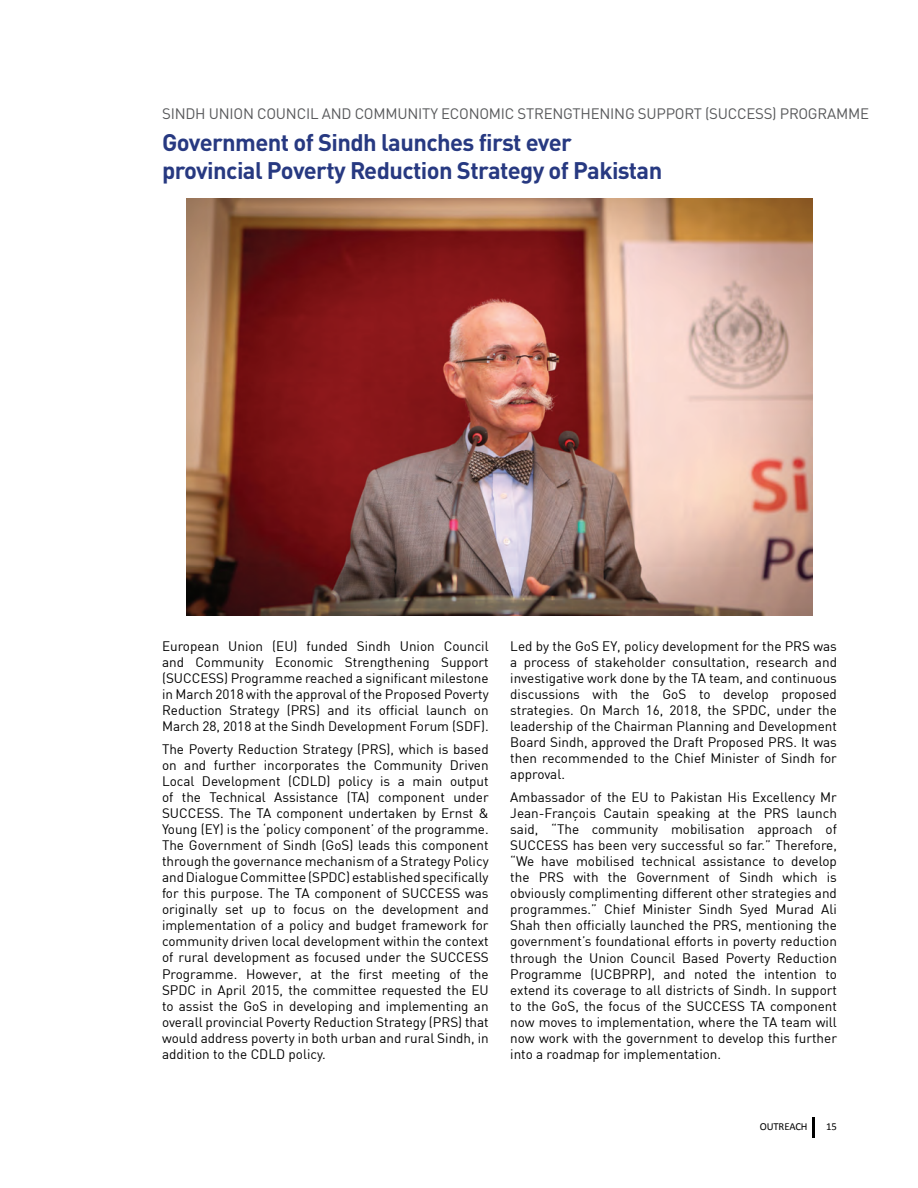
<style>
.page{position:relative;width:918px;height:1188px;background:#fff}
.page>*{position:absolute;margin:0;border:0;box-sizing:border-box;transform-origin:0 0}
.t1{font:700 23.7px/28.5px "DIN Pro";letter-spacing:-.025em;color:#273981}
.t2{font:15px "DIN Pro";letter-spacing:-.015em;color:#58595b}
.t3{font:13.5px/16px "DIN";color:#000;text-align:justify}
.t4{font:10.65px "Calibri";letter-spacing:-.01em;color:#000}
</style>
<div class="page">
<hr style="left:812px;top:1117px;width:3px;height:21px;background:#000">
<img style="left:187px;top:198px;width:625px;height:417px">
<p class="t2" style="left:162px;top:102px;width:708px">SINDH UNION COUNCIL AND COMMUNITY ECONOMIC STRENGTHENING SUPPORT (SUCCESS) PROGRAMME</p>
<h1 class="t1" style="left:162px;top:125px;width:502px">Government of Sindh launches first ever provincial Poverty Reduction Strategy of Pakistan</h1>
<p class="t3" style="left:162px;top:638px;width:328px">European Union (EU) funded Sindh Union Council and Community Economic Strengthening Support (SUCCESS) Programme reached a significant milestone in March 2018 with the approval of the Proposed Poverty Reduction Strategy (PRS) and its official launch on March 28, 2018 at the Sindh Development Forum (SDF).</p>
<p class="t3" style="left:162px;top:741px;width:328px">The Poverty Reduction Strategy (PRS), which is based on and further incorporates the Community Driven Local Development (CDLD) policy is a main output of the Technical Assistance (TA) component under SUCCESS. The TA component undertaken by Ernst &amp; Young (EY) is the ‘policy component’ of the programme.<br>The Government of Sindh (GoS) leads this component through the governance mechanism of a Strategy Policy and Dialogue Committee (SPDC) established specifically for this purpose. The TA component of SUCCESS was originally set up to focus on the development and implementation of a policy and budget framework for community driven local development within the context of rural development as focused under the SUCCESS Programme. However, at the first meeting of the SPDC in April 2015, the committee requested the EU to assist the GoS in developing and implementing an overall provincial Poverty Reduction Strategy (PRS) that would address poverty in both urban and rural Sindh, in addition to the CDLD policy.</p>
<p class="t3" style="left:510px;top:638px;width:328px">Led by the GoS EY, policy development for the PRS was a process of stakeholder consultation, research and investigative work done by the TA team, and continuous discussions with the GoS to develop proposed strategies. On March 16, 2018, the SPDC, under the leadership of the Chairman Planning and Development Board Sindh, approved the Draft Proposed PRS. It was then recommended to the Chief Minister of Sindh for approval.</p>
<p class="t3" style="left:510px;top:789px;width:328px">Ambassador of the EU to Pakistan His Excellency Mr Jean-François Cautain speaking at the PRS launch said, “The community mobilisation approach of SUCCESS has been very successful so far.” Therefore, “We have mobilised technical assistance to develop the PRS with the Government of Sindh which is obviously complimenting different other strategies and programmes.” Chief Minister Sindh Syed Murad Ali Shah then officially launched the PRS, mentioning the government’s foundational efforts in poverty reduction through the Union Council Based Poverty Reduction Programme (UCBPRP), and noted the intention to extend its coverage to all districts of Sindh. In support to the GoS, the focus of the SUCCESS TA component now moves to implementation, where the TA team will now work with the government to develop this further into a roadmap for implementation.</p>
<p class="t4" style="left:760px;top:1120px;width:49px">OUTREACH</p>
<p class="t4" style="left:826px;top:1120px;width:12px">15</p>
</div>
